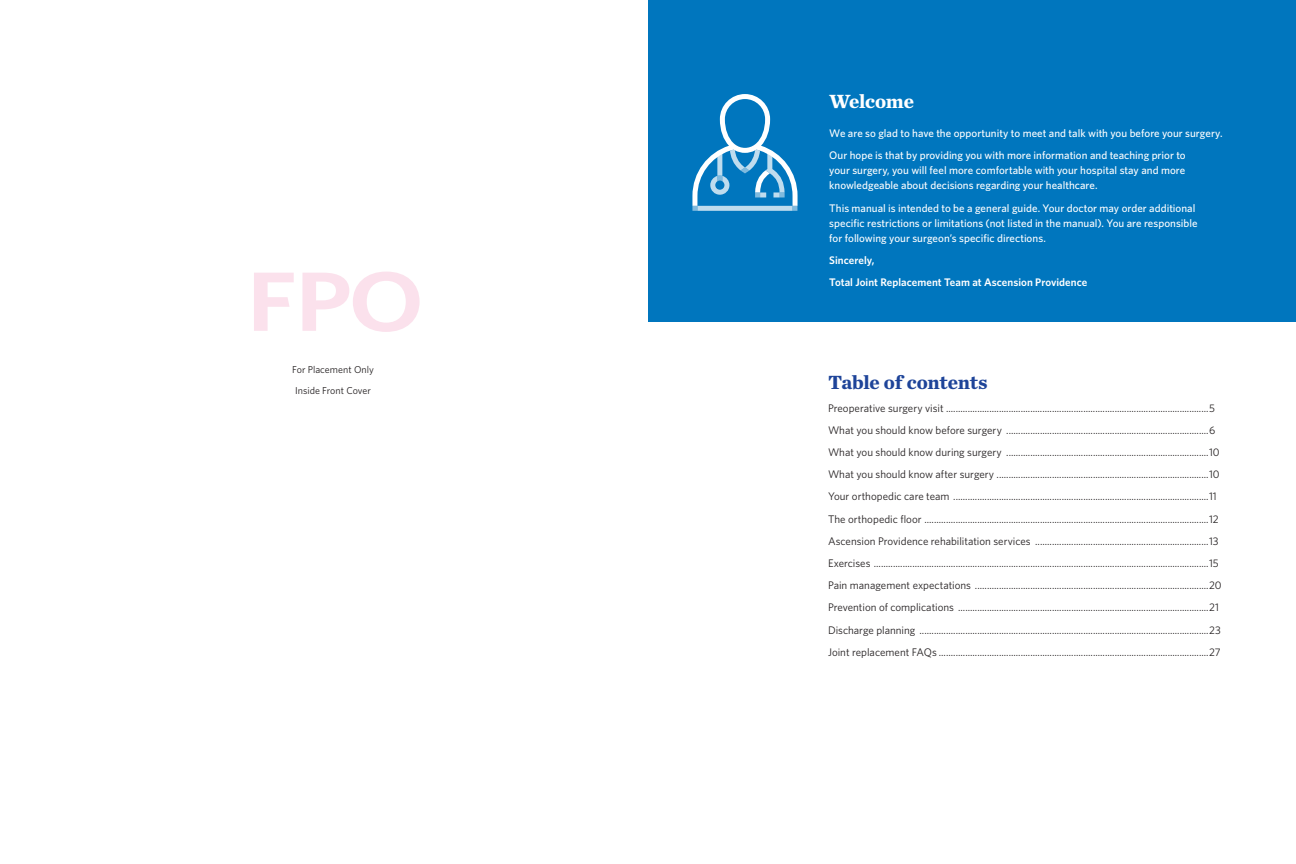
<style>
.page{position:relative;width:1296px;height:864px;background:#fff}
.page>*{position:absolute;margin:0;border:0;box-sizing:border-box;transform-origin:0 0}
.t1{font:700 20px "Chronicle Text G1";letter-spacing:-.02em;color:#1e4499}
.t2{font:700 20px "Chronicle Text G1";letter-spacing:-.02em;color:#fff}
.t3{font:11px/22.2px "Whitney";color:#231f20}
.t4{font:500 11px/15px "Whitney";color:#fff}
.t5{font:600 11px/22.2px "Whitney";color:#fff}
.t6{font:10px/20.2px "Whitney";color:#231f20;text-align:center}
</style>
<div class="page">
<div style="left:648px;top:0;width:648px;height:322px;background:#0076be"></div>
<svg style="left:692px;top:94px;width:106px;height:117px"></svg>
<svg style="left:254px;top:272px;width:166px;height:60px"></svg>
<p class="t6" style="left:292px;top:360px;width:83px">For Placement Only<br>Inside Front Cover</p>
<h1 class="t2" style="left:829px;top:85px;width:86px">Welcome</h1>
<p class="t4" style="left:829px;top:122px;width:395px;line-height:22.2px">We are so glad to have the opportunity to meet and talk with you before your surgery.<br>Our hope is that by providing you with more information and teaching prior to</p>
<p class="t4" style="left:829px;top:163px;width:358px">your surgery, you will feel more comfortable with your hospital stay and more knowledgeable about decisions regarding your healthcare.</p>
<p class="t4" style="left:829px;top:200px;width:370px">This manual is intended to be a general guide. Your doctor may order additional specific restrictions or limitations (not listed in the manual). You are responsible for following your surgeon’s specific directions.</p>
<p class="t5" style="left:829px;top:249px;width:260px">Sincerely,<br>Total Joint Replacement Team at Ascension Providence</p>
<h1 class="t1" style="left:828px;top:367px;width:161px">Table of contents</h1>
<p class="t3" style="left:828px;top:396px;width:395px">Preoperative surgery visit .............................................................................................................5<br>What you should know before surgery ....................................................................................6<br>What you should know during surgery ....................................................................................10<br>What you should know after surgery ........................................................................................10<br>Your orthopedic care team ..........................................................................................................11<br>The orthopedic floor ......................................................................................................................12<br>Ascension Providence rehabilitation services ........................................................................13<br>Exercises ...........................................................................................................................................15<br>Pain management expectations .................................................................................................20<br>Prevention of complications ........................................................................................................21<br>Discharge planning ........................................................................................................................23<br>Joint replacement FAQs ................................................................................................................27</p>
</div>
